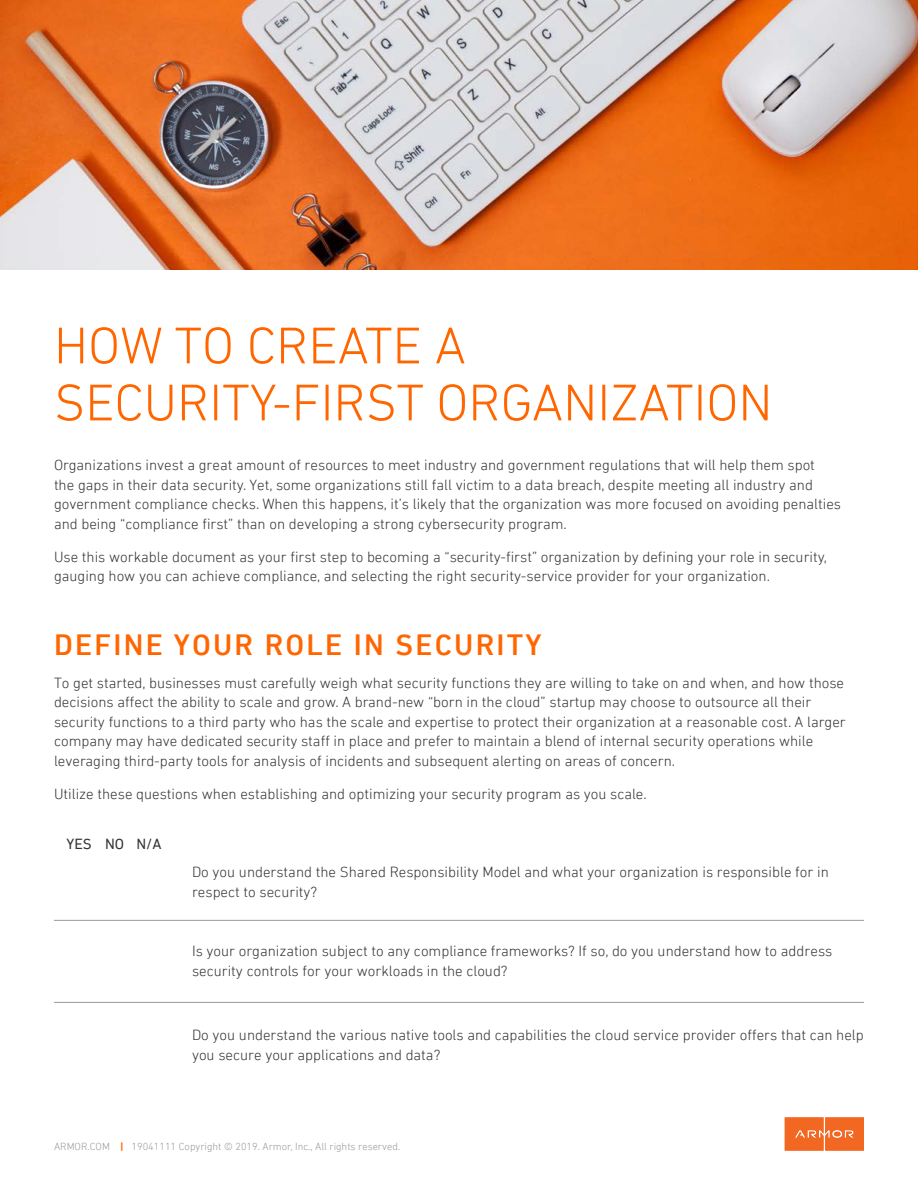
<style>
.page{position:relative;width:918px;height:1188px;background:#fff}
.page>*{position:absolute;margin:0;border:0;box-sizing:border-box;transform-origin:0 0}
.t1{font:300 52.5px/57px "DIN Next LT Pro";color:#f60}
.t2{font:500 30px "DIN Next LT Pro";letter-spacing:.075em;color:#f60}
.t3{font:300 15px/19.5px "DIN Next LT Pro";color:#343434}
.t4{font:15px "DIN Next LT Pro";color:#343434}
.t5{font:300 10.5px "DIN Next LT Pro";color:#999}
.s1{font-weight:700;color:#f60}
</style>
<div class="page">
<svg style="left:785px;top:1117px;width:79px;height:34px;background:#f27233"></svg>
<img style="left:0;top:0;width:918px;height:270px">
<hr style="left:54px;top:920px;width:810px;height:1px;background:#999">
<hr style="left:54px;top:1002px;width:810px;height:1px;background:#999">
<h1 class="t1" style="left:54px;top:316px;width:720px">HOW TO CREATE A<br>SECURITY-FIRST ORGANIZATION</h1>
<p class="t3" style="left:54px;top:455px;width:789px">Organizations invest a great amount of resources to meet industry and government regulations that will help them spot<br>the gaps in their data security. Yet, some organizations still fall victim to a data breach, despite meeting all industry and government compliance checks. When this happens, it’s likely that the organization was more focused on avoiding penalties and being “compliance first” than on developing a strong cybersecurity program.</p>
<p class="t3" style="left:54px;top:547px;width:775px">Use this workable document as your first step to becoming a “security-first” organization by defining your role in security, gauging how you can achieve compliance, and selecting the right security-service provider for your organization.</p>
<h2 class="t2" style="left:54px;top:627px;width:489px">DEFINE YOUR ROLE IN SECURITY</h2>
<p class="t3" style="left:54px;top:673px;width:793px">To get started, businesses must carefully weigh what security functions they are willing to take on and when, and how those decisions affect the ability to scale and grow. A brand-new “born in the cloud” startup may choose to outsource all their security functions to a third party who has the scale and expertise to protect their organization at a reasonable cost. A larger company may have dedicated security staff in place and prefer to maintain a blend of internal security operations while leveraging third-party tools for analysis of incidents and subsequent alerting on areas of concern.</p>
<p class="t3" style="left:54px;top:784px;width:594px">Utilize these questions when establishing and optimizing your security program as you scale.</p>
<p class="t4" style="left:67px;top:835px;width:97px">YES NO N/A</p>
<p class="t3" style="left:192px;top:862px;width:638px">Do you understand the Shared Responsibility Model and what your organization is responsible for in respect to security?</p>
<p class="t3" style="left:192px;top:941px;width:642px">Is your organization subject to any compliance frameworks? If so, do you understand how to address security controls for your workloads in the cloud?</p>
<p class="t3" style="left:192px;top:1025px;width:673px">Do you understand the various native tools and capabilities the cloud service provider offers that can help you secure your applications and data?</p>
<p class="t5" style="left:54px;top:1140px;width:348px">ARMOR.COM <span class="s1">|</span> 19041111 Copyright © 2019. Armor, Inc., All rights reserved.</p>
</div>
